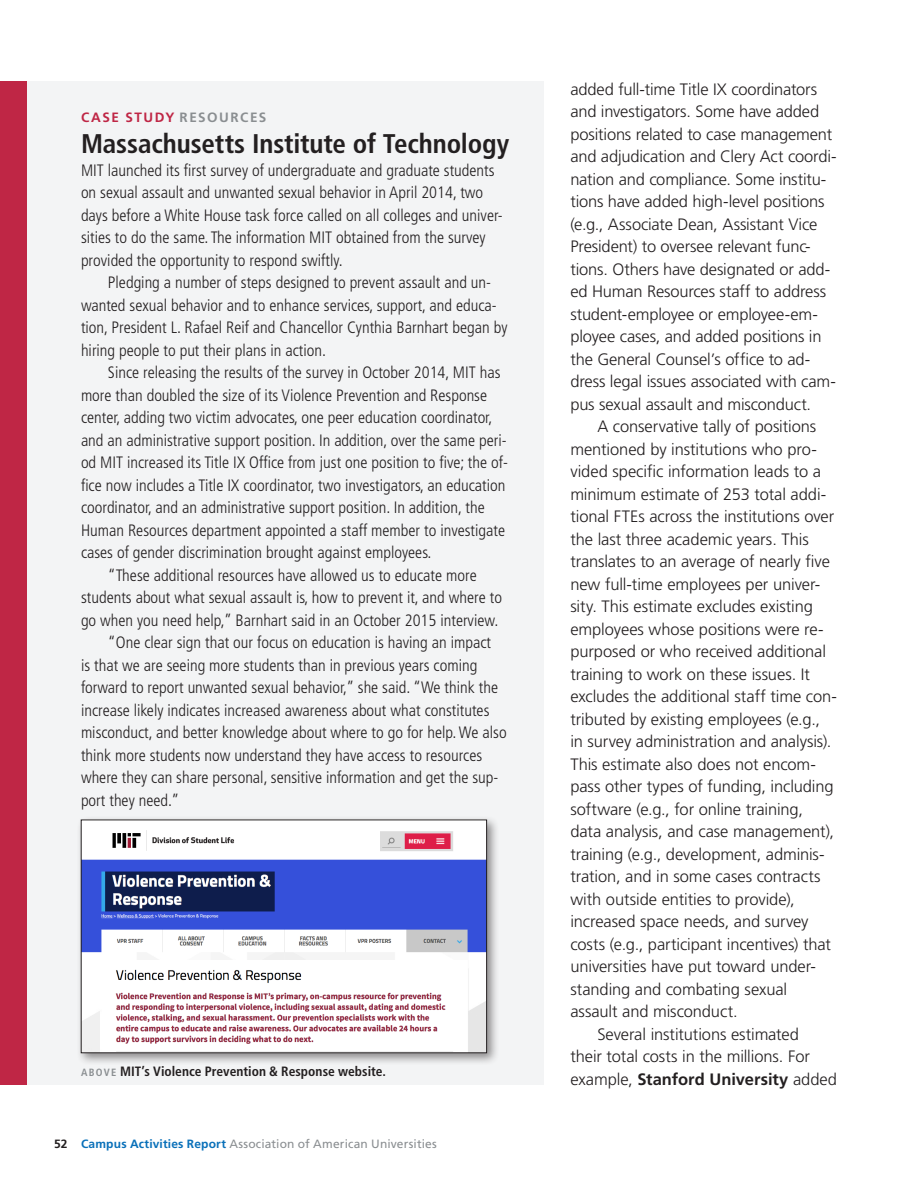
<style>
.page{position:relative;width:918px;height:1188px;background:#fff}
.page>*{position:absolute;margin:0;border:0;box-sizing:border-box;transform-origin:0 0}
.t1{font:700 condensed 27px "Frutiger LT Std";letter-spacing:-.005em;color:#231f20}
.t2{font:300 condensed 16.5px/22.5px "Frutiger LT Std";color:#231f20}
.t3{font:300 16.5px/22.5px "Frutiger LT Std";letter-spacing:-.01em;color:#231f20}
.t4{font:700 condensed 13.5px "Frutiger LT Std";color:#231f20}
.t5{font:700 13.5px "Frutiger LT Std";letter-spacing:.11em;color:#bf2645}
.t6{font:12px "Frutiger LT Std";letter-spacing:.01em;color:#8a8e91}
.s1{color:#8a8e91}
.s2{font-size:10.5px;color:#8a8e91}
.s3{font-weight:700;color:#231f20}
.s4{font-weight:700;color:#0970b9}
.s5{font-weight:700}
</style>
<div class="page">
<div style="left:0;top:81px;width:543px;height:1003px;background:#f3f4f5"></div>
<div style="left:0;top:81px;width:27px;height:1003px;background:#bf2645"></div>
<div style="left:76px;top:815px;width:424px;height:251px;background:#231f20;opacity:.5"></div>
<img style="left:83px;top:822px;width:402px;height:229px">
<p class="t5" style="left:81px;top:109px;width:187px">CASE STUDY <span class="s1">RESOURCES</span></p>
<p class="t1" style="left:81px;top:128px;width:430px">Massachusetts Institute of Technology</p>
<p class="t2" style="left:81px;top:159px;width:423px">MIT launched its first survey of undergraduate and graduate students on sexual assault and unwanted sexual behavior in April 2014, two days before a White House task force called on all colleges and univer&shy;sities to do the same. The information MIT obtained from the survey provided the opportunity to respond swiftly.</p>
<p class="t2" style="left:81px;top:271px;width:428px;text-indent:27px">Pledging a number of steps designed to prevent assault and un&shy;wanted sexual behavior and to enhance services, support, and educa&shy;tion, President L. Rafael Reif and Chancellor Cynthia Barnhart began by hiring people to put their plans in action.</p>
<p class="t2" style="left:81px;top:361px;width:428px;text-indent:27px">Since releasing the results of the survey in October 2014, MIT has more than doubled the size of its Violence Prevention and Response center, adding two victim advocates, one peer education coordinator, and an administrative support position. In addition, over the same peri&shy;od MIT increased its Title IX Office from just one position to five; the of&shy;fice now includes a Title IX coordinator, two investigators, an education coordinator, and an administrative support position. In addition, the Human Resources department appointed a staff member to investigate cases of gender discrimination brought against employees.</p>
<p class="t2" style="left:81px;top:564px;width:423px;text-align:center">“These additional resources have allowed us to educate more students about what sexual assault is, how to prevent it, and where to go when you need help,” Barnhart said in an October 2015 interview.</p>
<p class="t2" style="left:81px;top:631px;width:427px;text-indent:27px">“One clear sign that our focus on education is having an impact<br>is that we are seeing more students than in previous years coming forward to report unwanted sexual behavior,” she said. “We think the increase likely indicates increased awareness about what constitutes misconduct, and better knowledge about where to go for help. We also think more students now understand they have access to resources where they can share personal, sensitive information and get the sup&shy;port they need.”</p>
<p class="t4" style="left:81px;top:1063px;width:307px"><span class="s2">ABOVE</span> MIT’s Violence Prevention &amp; Response website.</p>
<p class="t6" style="left:54px;top:1136px;width:384px"><span class="s3">52</span> <span class="s4">Campus Activities Report</span> Association of American Universities</p>
<p class="t3" style="left:570px;top:78px;width:268px">added full-time Title IX coordinators and investigators. Some have added positions related to case management and adjudication and Clery Act coordi&shy;nation and compliance. Some institu&shy;tions have added high-level positions (e.g., Associate Dean, Assistant Vice President) to oversee relevant func&shy;tions. Others have designated or add&shy;ed Human Resources staff to address student-employee or employee-em&shy;ployee cases, and added positions in the General Counsel’s office to ad&shy;dress legal issues associated with cam&shy;pus sexual assault and misconduct.</p>
<p class="t3" style="left:570px;top:415px;width:268px;text-indent:27px">A conservative tally of positions mentioned by institutions who pro&shy;vided specific information leads to a minimum estimate of 253 total addi&shy;tional FTEs across the institutions over the last three academic years. This translates to an average of nearly five new full-time employees per univer&shy;sity. This estimate excludes existing employees whose positions were re&shy;purposed or who received additional training to work on these issues. It excludes the additional staff time con&shy;tributed by existing employees (e.g.,<br>in survey administration and analysis).<br>This estimate also does not encom&shy;pass other types of funding, including software (e.g., for online training, data analysis, and case management), training (e.g., development, adminis&shy;tration, and in some cases contracts with outside entities to provide), increased space needs, and survey costs (e.g., participant incentives) that universities have put toward under&shy;standing and combating sexual assault and misconduct.</p>
<p class="t3" style="left:570px;top:1023px;width:268px;text-indent:27px">Several institutions estimated<br>their total costs in the millions. For example, <span class="s5">Stanford University</span> added</p>
</div>
